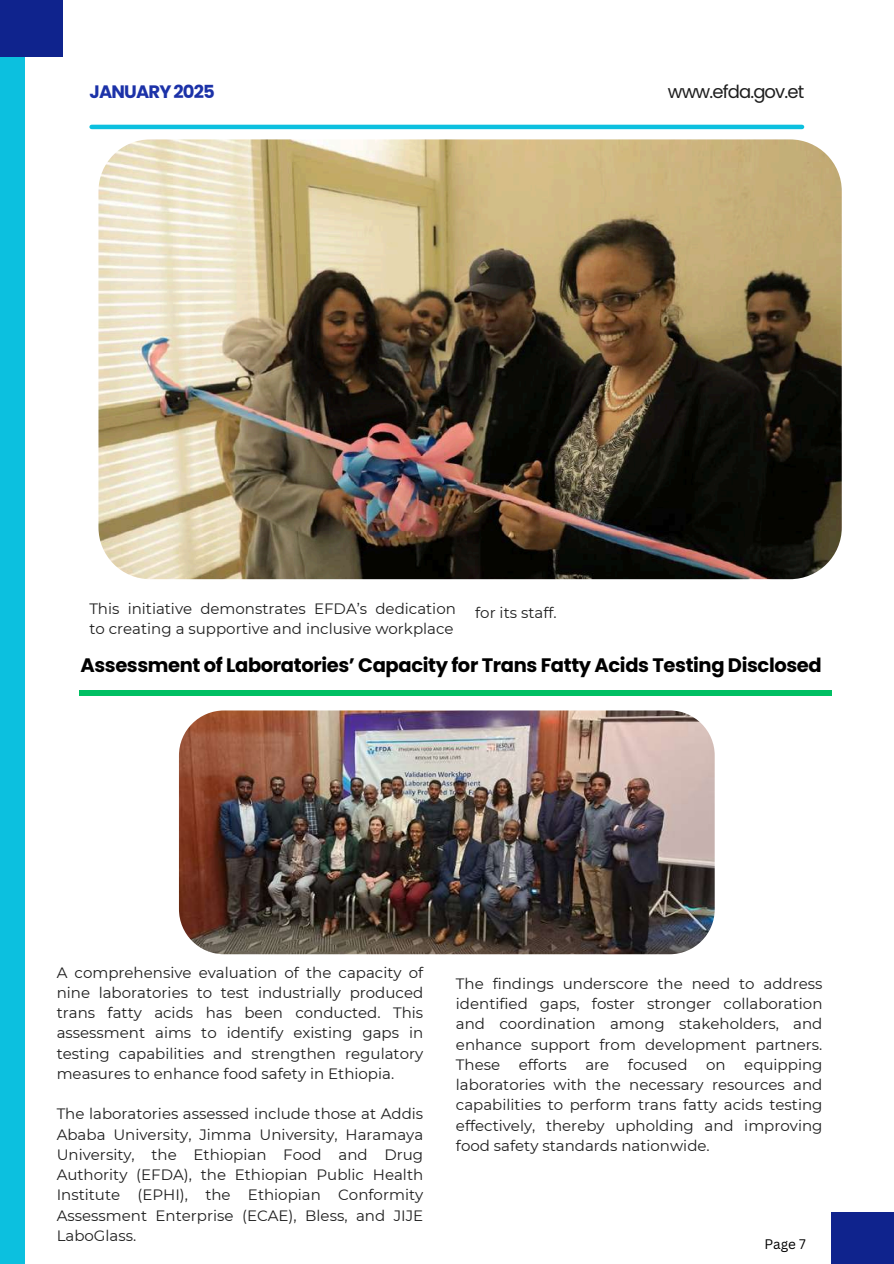
<style>
.page{position:relative;width:894px;height:1264px;background:#fff}
.page>*{position:absolute;margin:0;border:0;box-sizing:border-box;transform-origin:0 0}
.t1{font:700 19.5px "Poppins";letter-spacing:-.02em;color:#000}
.t2{font:18px "Poppins";letter-spacing:-.05em;color:#1e1e1e}
.t3{font:700 18px "Poppins";letter-spacing:-.05em;color:#1c32a8}
.t4{font:15px/20.2px "Montserrat";color:#1e1e1e;text-align:justify}
.t5{font:13.5px "Canva Sans";color:#000}
</style>
<div class="page">
<div style="left:0;top:0;width:24px;height:1263px;background:#0cc0df"></div>
<img style="left:98px;top:139px;width:743px;height:440px;border-radius:52px">
<div style="left:0;top:0;width:63px;height:56px;background:#0f238d"></div>
<div style="left:831px;top:1212px;width:62px;height:51px;background:#0f238d"></div>
<hr style="left:92px;top:125px;width:709px;height:4px;background:#0cc0df">
<div style="left:79px;top:690px;width:752px;height:6px;background:#00bf63"></div>
<img style="left:179px;top:710px;width:535px;height:244px;border-radius:45px">
<p class="t3" style="left:90px;top:79px;width:127px">JANUARY 2025</p>
<p class="t2" style="left:667px;top:79px;width:138px">www.efda.gov.et</p>
<p class="t4" style="left:89px;top:598px;width:368px">This initiative demonstrates EFDA’s dedication to creating a supportive and inclusive workplace</p>
<h1 class="t1" style="left:80px;top:651px;width:742px">Assessment of Laboratories’ Capacity for Trans Fatty Acids Testing Disclosed</h1>
<p class="t4" style="left:475px;top:602px;width:83px">for its staff.</p>
<p class="t4" style="left:57px;top:962px;width:368px">A comprehensive evaluation of the capacity of nine laboratories to test industrially produced trans fatty acids has been conducted. This assessment aims to identify existing gaps in testing capabilities and strengthen regulatory measures to enhance food safety in Ethiopia.</p>
<p class="t4" style="left:57px;top:1103px;width:368px">The laboratories assessed include those at Addis Ababa University, Jimma University, Haramaya University, the Ethiopian Food and Drug Authority (EFDA), the Ethiopian Public Health Institute (EPHI), the Ethiopian Conformity Assessment Enterprise (ECAE), Bless, and JIJE LaboGlass.</p>
<p class="t4" style="left:456px;top:973px;width:368px">The findings underscore the need to address identified gaps, foster stronger collaboration and coordination among stakeholders, and enhance support from development partners.<br>These efforts are focused on equipping laboratories with the necessary resources and capabilities to perform trans fatty acids testing effectively, thereby upholding and improving food safety standards nationwide.</p>
<p class="t5" style="left:764px;top:1234px;width:43px">Page 7</p>
</div>
